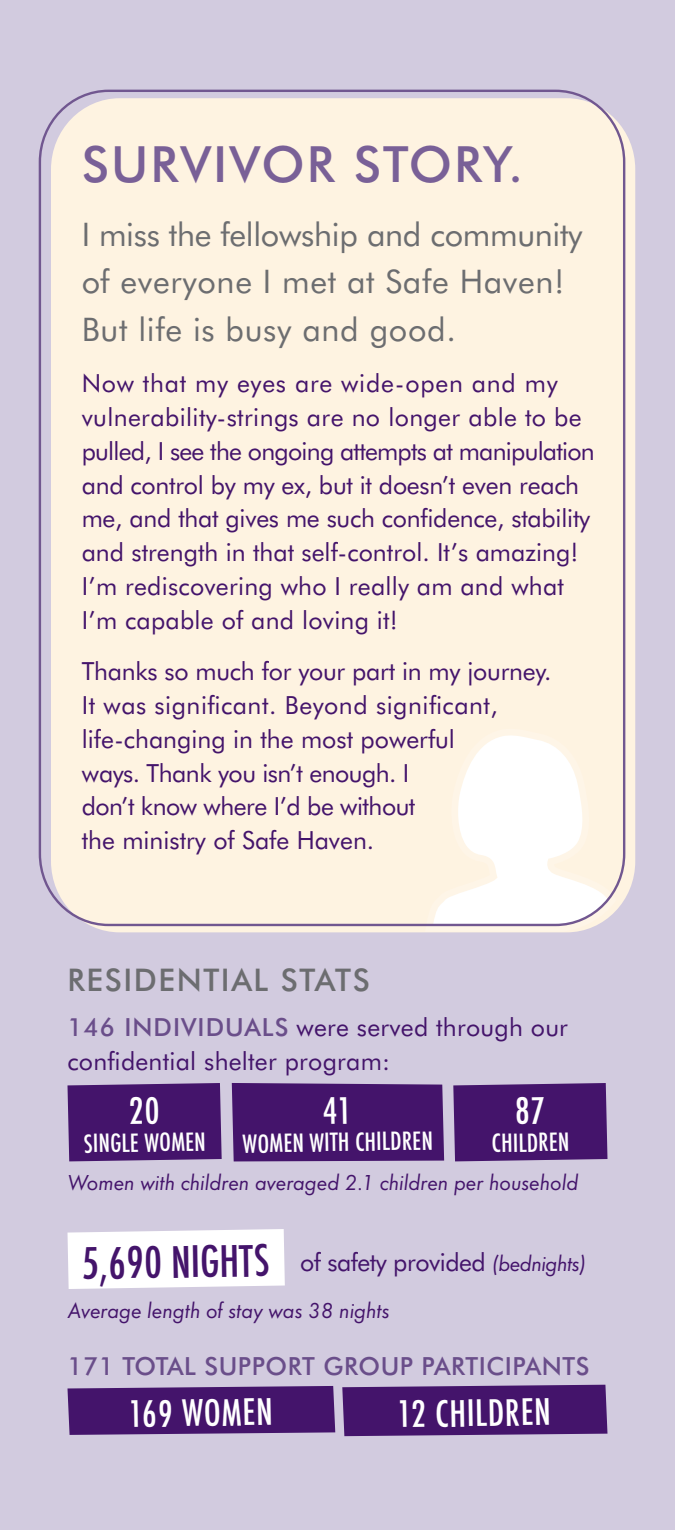
<style>
.page{position:relative;width:675px;height:1530px;background:#d2cbdf}
.page>*{position:absolute;margin:0;border:0;box-sizing:border-box;transform-origin:0 0}
.t1{font:500 50px "Futura BT";letter-spacing:.04em;color:#796097}
.t2{font:500 condensed 47.5px "Futura T";color:#44146b}
.t3{font:500 condensed 40px "Futura T";color:#fff}
.t4{font:32.5px/47.5px "Futura BT";letter-spacing:.02em;color:#6c6d70}
.t5{font:500 31.25px "Futura BT";letter-spacing:.05em;color:#6c6d70}
.t6{font:500 condensed 27.5px "Futura T";color:#fff}
.t7{font:25px/33.8px "Futura BT";color:#44146b}
.t8{font:500 25px "Futura BT";letter-spacing:.02em;color:#6a4e8a}
.t9{font:25px "Futura BT";letter-spacing:-.02em;color:#44146b}
.t10{font:italic 22.5px "Futura T";color:#44146b}
.s1{font-weight:500;color:#6a4e8a}
.s2{font-family:"Futura T";font-style:italic;font-size:22.5px}
</style>
<div class="page">
<div style="left:51px;top:98px;width:584px;height:834px;background:#fef3e1;border-radius:70px"></div>
<svg style="left:421px;top:735px;width:201px;height:198px"></svg>
<svg style="left:68px;top:1229px;width:217px;height:60px;background:#fcfbfc"></svg>
<svg style="left:67px;top:1386px;width:268px;height:49px;background:#4c1e71"></svg>
<div style="left:342px;top:1385px;width:265px;height:51px;background:#44146b"></div>
<div style="left:67px;top:1083px;width:155px;height:78px;background:#44146b"></div>
<div style="left:232px;top:1083px;width:212px;height:78px;background:#44146b"></div>
<div style="left:453px;top:1083px;width:155px;height:78px;background:#44146b"></div>
<h1 class="t1" style="left:82px;top:134px;width:443px">SURVIVOR STORY.</h1>
<h3 class="t4" style="left:82px;top:210px;width:502px">I miss the fellowship and community of everyone I met at Safe Haven!<br>But life is busy and good.</h3>
<p class="t7" style="left:82px;top:367px;width:515px">Now that my eyes are wide-open and my vulnerability-strings are no longer able to be pulled, I see the ongoing attempts at manipulation and control by my ex, but it doesn’t even reach me, and that gives me such confidence, stability and strength in that self-control. It’s amazing!<br>I’m rediscovering who I really am and what I’m capable of and loving it!</p>
<p class="t7" style="left:82px;top:655px;width:471px">Thanks so much for your part in my journey.<br>It was significant. Beyond significant, life-changing in the most powerful<br>ways. Thank you isn’t enough. I<br>don’t know where I’d be without<br>the ministry of Safe Haven.</p>
<p class="t5" style="left:68px;top:961px;width:300px">RESIDENTIAL STATS</p>
<p class="t7" style="left:68px;top:1010px;width:502px"><span class="s1">146 INDIVIDUALS</span> were served through our confidential shelter program:</p>
<p class="t6" style="left:83px;top:1127px;width:124px;rotate:-1deg">SINGLE WOMEN</p>
<p class="t6" style="left:243px;top:1128px;width:185px;rotate:-1deg">WOMEN wi th children</p>
<p class="t6" style="left:491px;top:1127px;width:72px;rotate:-1deg">children</p>
<p class="t10" style="left:68px;top:1170px;width:512px">Women with children averaged 2.1 children per household</p>
<h2 class="t2" style="left:81px;top:1236px;width:198px;rotate:-1deg">5,690 Nights</h2>
<p class="t9" style="left:300px;top:1247px;width:287px">of safety provided <span class="s2">(bednights)</span></p>
<p class="t10" style="left:68px;top:1297px;width:324px">Average length of stay was 38 nights</p>
<p class="t8" style="left:68px;top:1351px;width:520px">171 TOTAL SU PPORT GROUP PARTICIPANTS</p>
<h3 class="t3" style="left:128px;top:1391px;width:146px;rotate:-1deg">169 WOMEN</h3>
<h3 class="t3" style="left:397px;top:1391px;width:145px;rotate:-1deg">12 children</h3>
</div>
